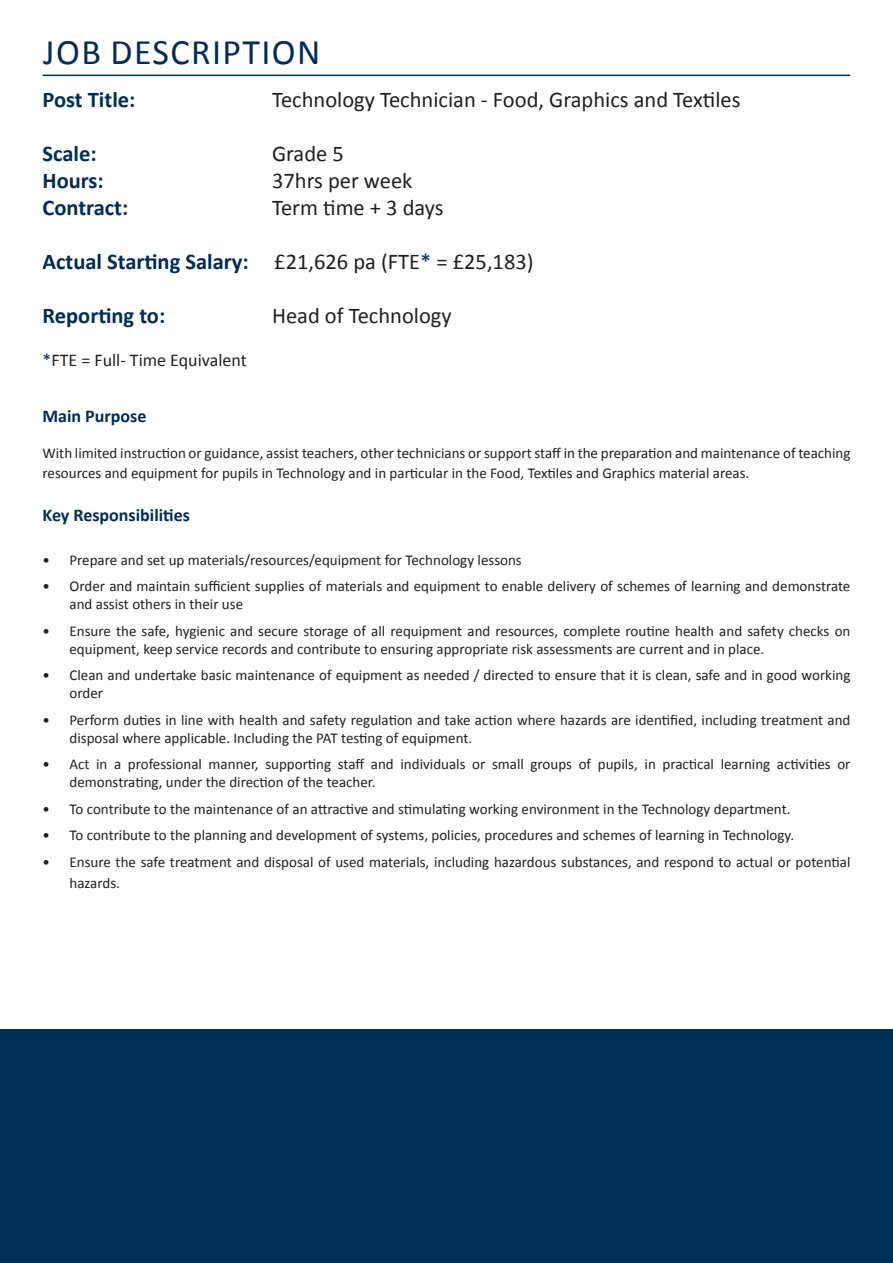
<style>
.page{position:relative;width:893px;height:1263px;background:#fff}
.page>*{position:absolute;margin:0;border:0;box-sizing:border-box;transform-origin:0 0}
.t1{font:36px "Calibri";letter-spacing:.04em;color:#002c55}
.t2{font:22.5px "Calibri";color:#231f20}
.t3{font:700 22.5px "Calibri";color:#002c55}
.t4{font:700 18px "Calibri";color:#002c55}
.t5{font:18px "Calibri";color:#231f20}
.t6{font:15px/18px "Calibri";color:#231f20}
.s1{font-weight:700;color:#002c55}
.s2{color:#002c55}
</style>
<div class="page">
<hr style="left:43px;top:75px;width:807px;height:1px;background:#002c55">
<div style="left:0;top:1029px;width:893px;height:234px;background:#002c55"></div>
<p class="t1" style="left:43px;top:27px;width:279px">JOB DESCRIPTION</p>
<p class="t3" style="left:43px;top:84px;width:94px">Post Title:</p>
<p class="t2" style="left:272px;top:84px;width:470px">Technology Technician - Food, Graphics and Textiles</p>
<p class="t3" style="left:43px;top:138px;width:56px">Scale:</p>
<p class="t2" style="left:272px;top:138px;width:73px">Grade 5</p>
<p class="t3" style="left:43px;top:165px;width:63px">Hours:</p>
<p class="t2" style="left:272px;top:165px;width:142px">37hrs per week</p>
<p class="t3" style="left:43px;top:192px;width:87px">Contract:</p>
<p class="t2" style="left:272px;top:192px;width:173px">Term time + 3 days</p>
<p class="t2" style="left:43px;top:246px;width:493px"><span class="s1">Actual Starting Salary:</span> £21,626 pa (FTE<span class="s2">*</span> = £25,183)</p>
<p class="t3" style="left:43px;top:300px;width:124px">Reporting to:</p>
<p class="t2" style="left:272px;top:300px;width:181px">Head of Technology</p>
<p class="t5" style="left:43px;top:348px;width:206px"><span class="s2">*</span>FTE = Full- Time Equivalent</p>
<p class="t4" style="left:43px;top:403px;width:106px">Main Purpose</p>
<p class="t6" style="left:43px;top:442px;width:809px;line-height:19.8px">With limited instruction or guidance, assist teachers, other technicians or support staff in the preparation and maintenance of teaching resources and equipment for pupils in Technology and in particular in the Food, Textiles and Graphics material areas.</p>
<p class="t4" style="left:43px;top:502px;width:149px">Key Responsibilities</p>
<p class="t6" style="left:43px;top:550px;width:481px">• Prepare and set up materials/resources/equipment for Technology lessons</p>
<p class="t6" style="left:70px;top:577px;width:782px;text-indent:-27px">• Order and maintain sufficient supplies of materials and equipment to enable delivery of schemes of learning and demonstrate and assist others in their use</p>
<p class="t6" style="left:70px;top:621px;width:782px;text-indent:-27px">• Ensure the safe, hygienic and secure storage of all requipment and resources, complete routine health and safety checks on equipment, keep service records and contribute to ensuring appropriate risk assessments are current and in place.</p>
<p class="t6" style="left:70px;top:666px;width:782px;text-indent:-27px">• Clean and undertake basic maintenance of equipment as needed / directed to ensure that it is clean, safe and in good working order</p>
<p class="t6" style="left:70px;top:710px;width:782px;text-indent:-27px">• Perform duties in line with health and safety regulation and take action where hazards are identified, including treatment and disposal where applicable. Including the PAT testing of equipment.</p>
<p class="t6" style="left:70px;top:755px;width:782px;text-indent:-27px">• Act in a professional manner, supporting staff and individuals or small groups of pupils, in practical learning activities or demonstrating, under the direction of the teacher.</p>
<p class="t6" style="left:43px;top:799px;width:749px">• To contribute to the maintenance of an attractive and stimulating working environment in the Technology department.</p>
<p class="t6" style="left:43px;top:826px;width:753px">• To contribute to the planning and development of systems, policies, procedures and schemes of learning in Technology.</p>
<p class="t6" style="left:70px;top:850px;width:782px;line-height:21.6px;text-indent:-27px">• Ensure the safe treatment and disposal of used materials, including hazardous substances, and respond to actual or potential hazards.</p>
</div>
